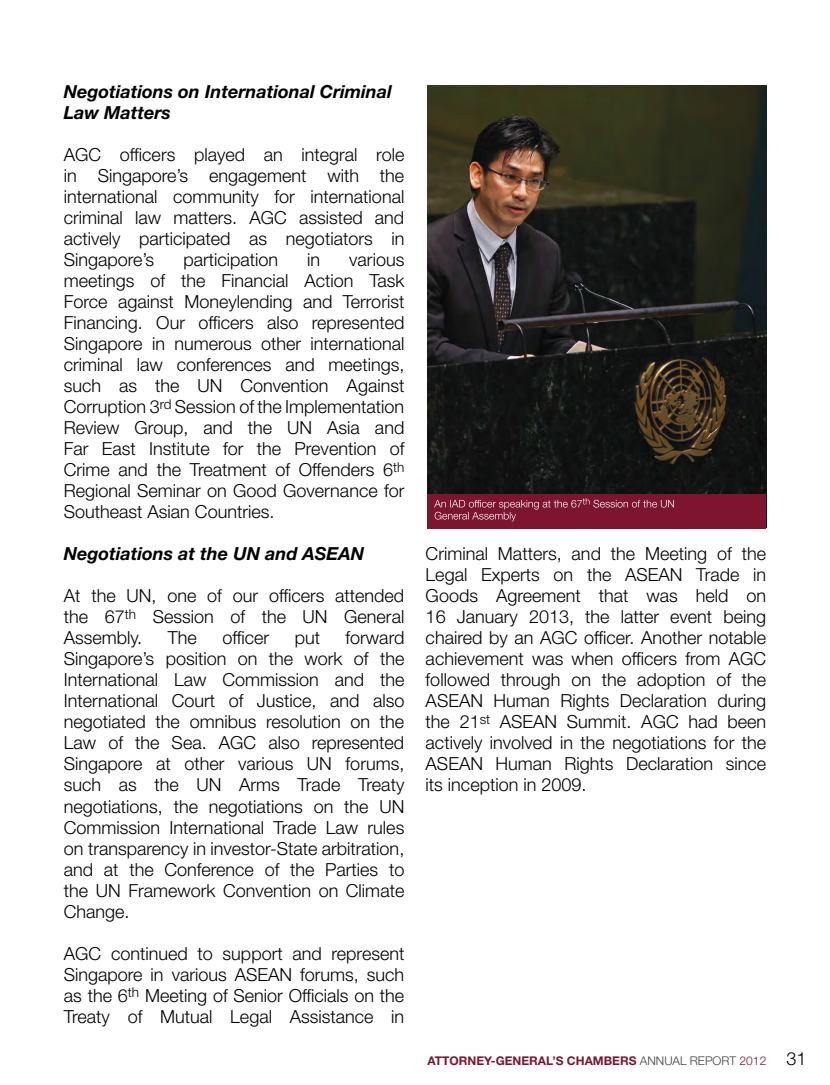
<style>
.page{position:relative;width:830px;height:1085px;background:#fff}
.page>*{position:absolute;margin:0;border:0;box-sizing:border-box;transform-origin:0 0}
.t1{font:300 18px/21px "Helvetica Neue LT Std";color:#000;text-align:justify}
.t2{font:italic 700 18px/21px "Helvetica Neue LT Std";color:#000}
.t3{font:700 12px "Helvetica Neue LT Std";color:#7d152f}
.s1{font-weight:300;color:#414042}
.s2{font-weight:300}
.s3{font-weight:300;font-size:18px;color:#000}
</style>
<div class="page">
<img style="left:427px;top:85px;width:338px;height:409px">
<div style="left:427px;top:494px;width:338px;height:34px;background:#7d152f"></div>
<svg style="left:434px;top:498px;width:239px;height:23px"></svg>
<p class="t2" style="left:64px;top:81px;width:329px">Negotiations on International Criminal<br>Law Matters</p>
<p class="t1" style="left:64px;top:144px;width:342px">AGC officers played an integral role in Singapore’s engagement with the international community for international criminal law matters. AGC assisted and actively participated as negotiators in Singapore’s</p>
<p class="t1" style="left:64px;top:249px;width:342px;text-indent:285px">various meetings of the Financial Action Task Force against Moneylending and Terrorist Financing. Our officers also represented Singapore in numerous other international criminal law conferences and meetings, such as the UN Convention Against Corruption 3<sup>rd</sup> Session of the Implementation Review Group, and the UN Asia and Far East Institute for the Prevention of Crime and the Treatment of Offenders 6<sup>th </sup>Regional Seminar on Good Governance for Southeast Asian Countries.</p>
<p class="t2" style="left:64px;top:543px;width:302px">Negotiations at the UN and ASEAN</p>
<p class="t1" style="left:64px;top:585px;width:342px">At the UN, one of our officers attended the 67<sup>th</sup> Session of the UN General Assembly.</p>
<p class="t1" style="left:183px;top:249px;width:96px">participation</p>
<p class="t1" style="left:307px;top:249px;width:14px">in</p>
<p class="t1" style="left:64px;top:627px;width:342px;text-indent:281px">forward Singapore’s position on the work of the International Law Commission and the International Court of Justice, and also negotiated the omnibus resolution on the Law of the Sea. AGC also represented Singapore at other various UN forums, such as the UN Arms Trade Treaty negotiations, the negotiations on the UN Commission International Trade Law rules on transparency in investor-State arbitration, and at the Conference of the Parties to the UN Framework Convention on Climate Change.</p>
<p class="t1" style="left:64px;top:942px;width:342px">AGC continued to support and represent Singapore in various ASEAN forums, such as the 6<sup>th</sup> Meeting of Senior Officials on the Treaty of Mutual Legal Assistance in</p>
<p class="t1" style="left:168px;top:627px;width:31px">The</p>
<p class="t1" style="left:222px;top:627px;width:48px">officer</p>
<p class="t1" style="left:294px;top:627px;width:27px">put</p>
<p class="t1" style="left:425px;top:543px;width:342px">Criminal Matters, and the Meeting of the Legal Experts on the ASEAN Trade in Goods Agreement that was held on 16 January 2013, the latter event being chaired by an AGC officer. Another notable achievement was when officers from AGC followed through on the adoption of the ASEAN Human Rights Declaration during the 21<sup>st</sup> ASEAN Summit. AGC had been actively involved in the negotiations for the ASEAN Human Rights Declaration since its inception in 2009.</p>
<p class="t3" style="left:427px;top:1053px;width:380px">ATTORNEY-GENERAL’S CHAMBERS <span class="s1">ANNUAL REPORT</span> <span class="s2">2012</span> <span class="s3">31</span></p>
</div>
